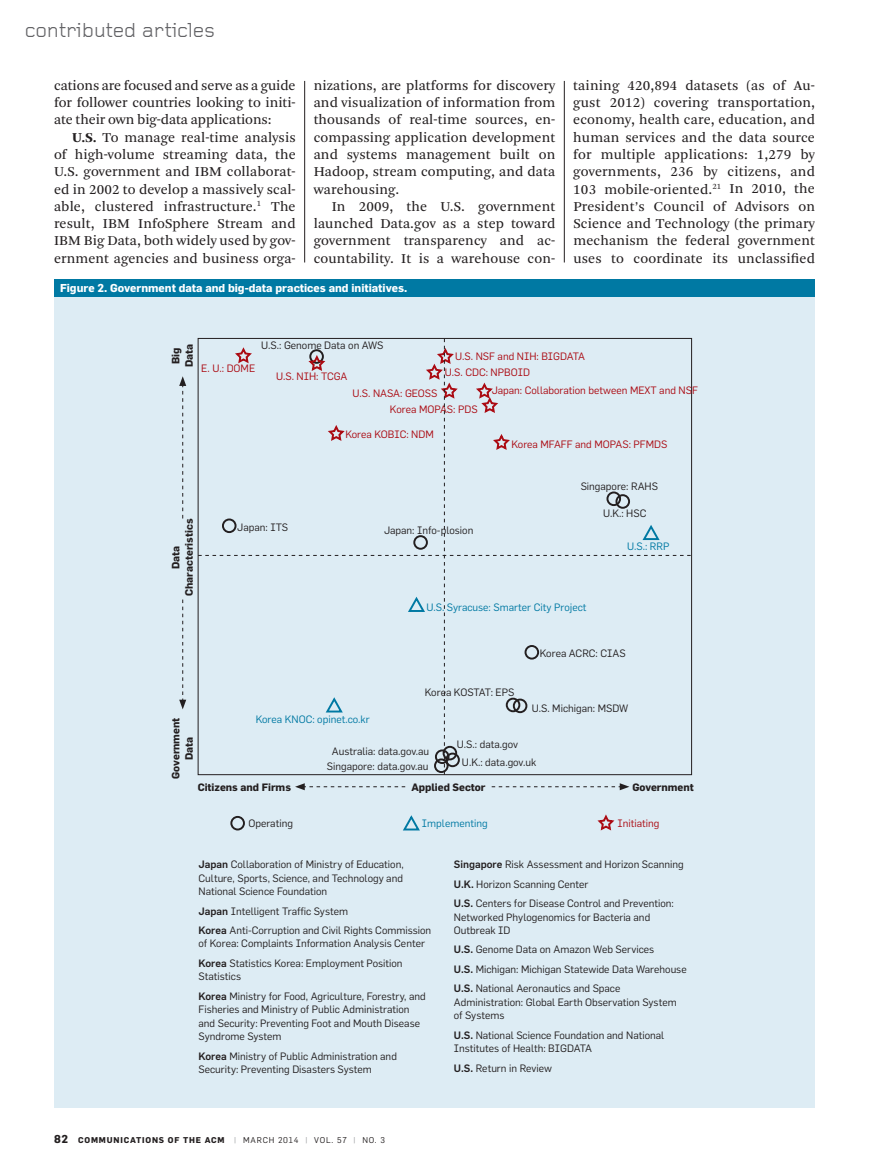
<style>
.page{position:relative;width:878px;height:1175px;background:#fff}
.page>*{position:absolute;margin:0;border:0;box-sizing:border-box;transform-origin:0 0}
.t1{font:21px "Foundry Gridnik";color:#636366}
.t2{font:14.25px/17.2px "Arnhem Blond";letter-spacing:.005em;color:#231f20;text-align:justify}
.t3{font:700 11.25px "Flama";color:#fff}
.t4{font:10.5px/13.5px "Flama";color:#231f20}
.t5{font:10.5px/17.4px "Flama";color:#ab0b13}
.t6{font:700 10.5px/13.5px "Flama";color:#231f20;text-align:center}
.t7{font:10.5px "Flama";color:#0079a3}
.t8{font:700 8.25px "Flama";letter-spacing:.1em;color:#231f20}
.s1{font-family:"Arnhem";font-weight:900}
.s2{font-weight:500}
.s3{font-size:11.25px}
.s4{font-weight:400;color:#939598}
.s5{font-weight:400}
</style>
<div class="page">
<hr style="left:564px;top:81px;width:1px;height:181px;background:#231f20">
<hr style="left:304px;top:81px;width:1px;height:181px;background:#231f20">
<div style="left:54px;top:286px;width:760px;height:822px;background:#ddecf4"></div>
<div style="left:54px;top:280px;width:760px;height:17px;background:#0079a3"></div>
<svg style="left:597px;top:814px;width:18px;height:17px"></svg>
<svg style="left:403px;top:815px;width:17px;height:16px"></svg>
<div style="left:230px;top:816px;width:15px;height:14px;border:2px solid #231f20;border-radius:50%"></div>
<svg style="left:491px;top:783px;width:138px;height:7px"></svg>
<svg style="left:295px;top:783px;width:110px;height:7px"></svg>
<svg style="left:179px;top:599px;width:7px;height:110px"></svg>
<svg style="left:179px;top:376px;width:7px;height:142px"></svg>
<svg style="left:198px;top:338px;width:492px;height:436px"></svg>
<h1 class="t1" style="left:25px;top:19px;width:192px">contributed articles</h1>
<h2 class="t2" style="left:314px;top:77px;width:243px">nizations, are platforms for discovery and visualization of information from thousands of real-time sources, en&shy;compassing application development and systems management built on Hadoop, stream computing, and data warehousing.</h2>
<h2 class="t2" style="left:314px;top:198px;width:243px;text-indent:18px">In 2009, the U.S. government launched Data.gov as a step toward government transparency and ac&shy;countability. It is a warehouse con-</h2>
<p class="t3" style="left:60px;top:281px;width:349px">Figure 2. Government data and big-data practices and initiatives.</p>
<h2 class="t2" style="left:54px;top:77px;width:243px">cations are focused and serve as a guide for follower countries looking to initi&shy;ate their own big-data applications:</h2>
<p class="t2" style="left:54px;top:129px;width:243px;text-indent:18px"><span class="s1">U.S.</span> To manage real-time analysis of high-volume streaming data, the U.S. government and IBM collaborat&shy;ed in 2002 to develop a massively scal&shy;able, clustered infrastructure.<sup>1</sup> The result, IBM InfoSphere Stream and IBM Big Data, both widely used by gov&shy;ernment agencies and business orga-</p>
<p class="t2" style="left:573px;top:77px;width:243px">taining 420,894 datasets (as of Au&shy;gust 2012) covering transportation, economy, health care, education, and human services and the data source for multiple applications: 1,279 by governments, 236 by citizens, and 103 mobile-oriented.<sup>21</sup> In 2010, the President’s Council of Advisors on Science and Technology (the primary mechanism the federal government uses to coordinate its unclassified</p>
<p class="t6" style="left:169px;top:367px;width:25px;rotate:-90deg">Big<br>Data</p>
<p class="t4" style="left:261px;top:338px;width:123px">U.S.: Genome Data on AWS</p>
<p class="t5" style="left:201px;top:359px;width:34px">E. U.: DOME</p>
<p class="t5" style="left:276px;top:367px;width:28px">U.S. NIH</p>
<p class="t5" style="left:316px;top:367px;width:13px">: TCGA</p>
<p class="t5" style="left:352px;top:384px;width:29px">U.S. NASA</p>
<p class="t5" style="left:400px;top:384px;width:13px">: GEOSS</p>
<p class="t5" style="left:455px;top:348px;width:69px">U.S. NSF and NIH</p>
<p class="t5" style="left:536px;top:348px;width:19px">: BIGDATA</p>
<p class="t5" style="left:445px;top:363px;width:28px">U.S. CDC</p>
<p class="t5" style="left:491px;top:363px;width:208px;text-indent:-6px">: N PBOID<br>Japan: Collaboration between MEXT and NSF</p>
<p class="t5" style="left:390px;top:400px;width:82px">Korea MO PAS: PDS</p>
<p class="t5" style="left:345px;top:425px;width:74px">Korea KOBIC: NDM</p>
<p class="t5" style="left:511px;top:435px;width:142px">Korea M FAFF and MO PAS: PFMDS</p>
<p class="t6" style="left:169px;top:596px;width:79px;rotate:-90deg">Data<br>Characteristics</p>
<p class="t4" style="left:237px;top:521px;width:40px">Japan: ITS</p>
<p class="t4" style="left:384px;top:523px;width:91px">Japan: Info-plosion</p>
<p class="t4" style="left:580px;top:479px;width:58px">Singapore: RAHS</p>
<p class="t4" style="left:603px;top:506px;width:31px">U.K.: HSC</p>
<p class="t7" style="left:627px;top:540px;width:44px">U.S.: RRP</p>
<p class="t7" style="left:426px;top:600px;width:162px">U.S. Syracuse: Smarter City Project</p>
<p class="t6" style="left:169px;top:779px;width:63px;rotate:-90deg">Government<br>Data</p>
<p class="t7" style="left:256px;top:713px;width:44px">Korea KNOC</p>
<p class="t7" style="left:312px;top:713px;width:59px">: opinet.co.kr</p>
<p class="t4" style="left:425px;top:685px;width:43px">Korea KOSTAT</p>
<p class="t4" style="left:490px;top:685px;width:24px">: EPS</p>
<p class="t4" style="left:540px;top:646px;width:37px">Korea ACRC</p>
<p class="t4" style="left:595px;top:646px;width:12px">: CIAS</p>
<p class="t4" style="left:531px;top:701px;width:74px">U.S. Michigan: MSD</p>
<p class="t4" style="left:619px;top:701px;width:11px">W</p>
<p class="t4" style="left:327px;top:743px;width:104px;line-height:15.8px;text-align:center">Australia: data.gov.au<br>Singapore: data.gov.au</p>
<p class="t4" style="left:457px;top:737px;width:63px">U.S.: data.gov</p>
<p class="t4" style="left:462px;top:755px;width:76px">U.K.: data.gov.uk</p>
<p class="t6" style="left:198px;top:780px;width:95px">Citizens and Firms</p>
<p class="t6" style="left:411px;top:780px;width:76px">Applied Sector</p>
<p class="t6" style="left:632px;top:780px;width:63px">Government</p>
<p class="t4" style="left:248px;top:816px;width:46px">Operating</p>
<p class="t7" style="left:422px;top:817px;width:67px">Implementing</p>
<p class="t5" style="left:617px;top:814px;width:43px">Initiating</p>
<p class="t4" style="left:198px;top:857px;width:207px;text-align:justify"><span class="s2">Japan</span> Collaboration of M inistry of Education, Culture, Sports, Science, and Technology and National Science Foundation</p>
<p class="t4" style="left:198px;top:901px;width:234px;line-height:19.5px"><span class="s2">Japan</span> Intelligent Traffic System<br><span class="s2">Korea</span> Anti-Corruption and Civil Rights Commission</p>
<p class="t4" style="left:198px;top:933px;width:228px;line-height:19.5px">of Korea: Complaints Information Analysis Center<br><span class="s2">Korea</span> Statistics Korea: Employment Position</p>
<p class="t4" style="left:198px;top:966px;width:229px;line-height:19.5px">Statistics<br><span class="s2">Korea</span> M inistry for Food, Agriculture, Forestry, and</p>
<p class="t4" style="left:198px;top:1002px;width:223px">Fisheries and M inistry of Public Administration and Security: Preventing Foot and M outh Disease<br>Syndrome System</p>
<p class="t4" style="left:198px;top:1049px;width:200px"><span class="s2">Korea</span> M inistry of Public Administration and<br>Security: Preventing Disasters System</p>
<p class="t4" style="left:454px;top:854px;width:231px;line-height:19.5px"><span class="s2">Singapore</span> Risk Assessment and Horizon Scanning<br><span class="s2">U.K.</span> Horizon Scanning Center<br><span class="s2">U.S.</span> Centers for Disease Control and Prevention:</p>
<p class="t4" style="left:454px;top:910px;width:198px">Networked Phylogenomics for Bacteria and<br>Outbreak ID</p>
<p class="t4" style="left:454px;top:939px;width:234px;line-height:19.5px"><span class="s2">U.S.</span> Genome Data on Amazon Web Services<br><span class="s2">U.S.</span> M ichigan: M ichigan Statewide Data Warehouse<br><span class="s2">U.S.</span> National Aeronautics and Space</p>
<p class="t4" style="left:454px;top:995px;width:224px">Administration: Global Earth Observation System of Systems</p>
<p class="t4" style="left:454px;top:1028px;width:212px"><span class="s2">U.S.</span> National Science Foundation and National<br>Institutes of H ealth: BIGDATA</p>
<p class="t4" style="left:454px;top:1061px;width:100px"><span class="s2">U.S.</span> Return in Review</p>
<p class="t8" style="left:54px;top:1134px;width:332px"><span class="s3">82</span> communications of the acm <span class="s4">|</span> <span class="s5">march 2014</span> <span class="s4">|</span> <span class="s5">vol. 57</span> <span class="s4">|</span> <span class="s5">no. 3</span></p>
</div>
